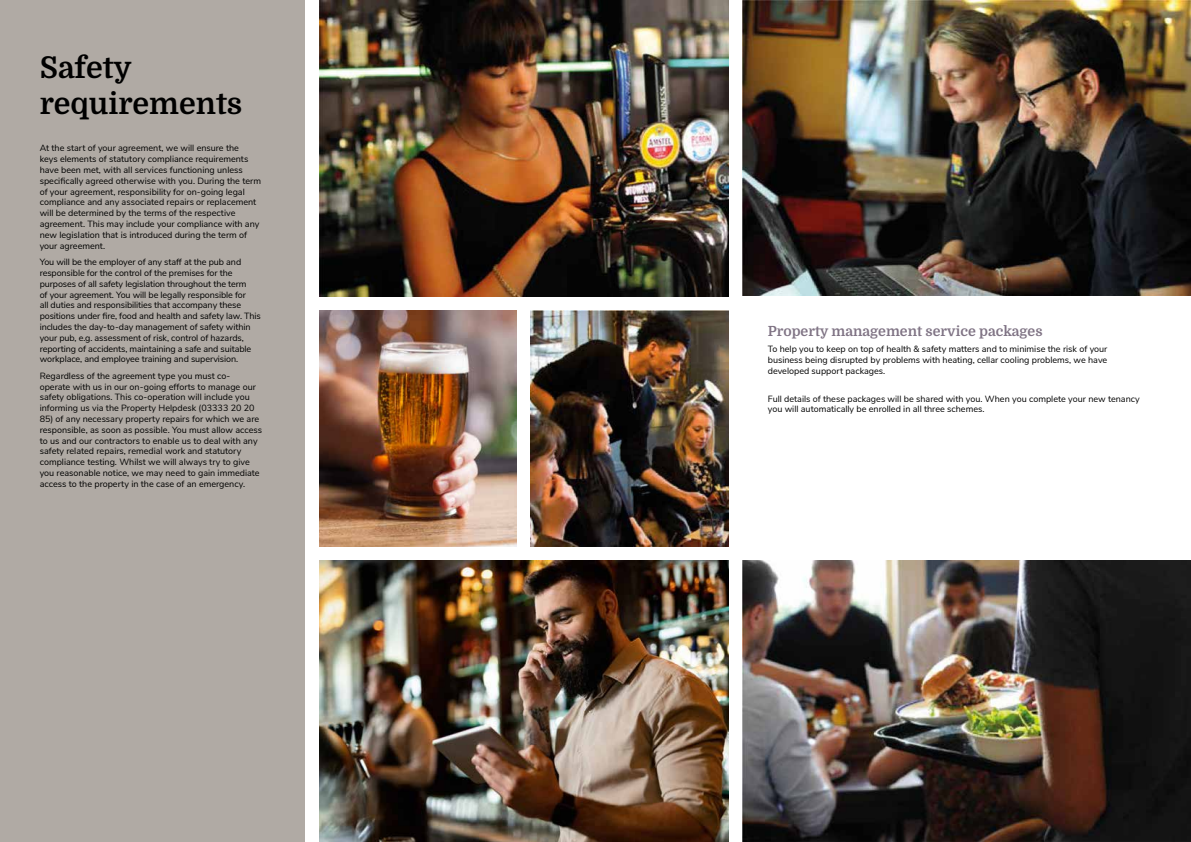
<style>
.page{position:relative;width:1191px;height:842px;background:#fff}
.page>*{position:absolute;margin:0;border:0;box-sizing:border-box;transform-origin:0 0}
.t1{font:30px/36px "Domine";color:#000}
.t2{font:14px "Domine";color:#7f7384}
.t3{font:9px/10.8px "Nunito Sans";color:#000}
</style>
<div class="page">
<div style="left:0;top:0;width:305px;height:842px;background:#b0aaa4"></div>
<img style="left:319px;top:0;width:409px;height:297px">
<img style="left:742px;top:0;width:449px;height:296px">
<img style="left:530px;top:311px;width:198px;height:235px">
<img style="left:319px;top:311px;width:197px;height:235px">
<img style="left:742px;top:560px;width:449px;height:282px">
<img style="left:319px;top:560px;width:409px;height:282px">
<h1 class="t1" style="left:40px;top:50px;width:204px">Safety requirements</h1>
<p class="t3" style="left:40px;top:142px;width:223px">At the start of your agreement, we will ensure the<br>keys elements of statutory compliance requirements have been met, with all services functioning unless specifically agreed otherwise with you. During the term of your agreement, responsibility for on-going legal compliance and any associated repairs or replacement will be determined by the terms of the respective agreement. This may include your compliance with any new legislation that is introduced during the term of your agreement.</p>
<p class="t3" style="left:40px;top:256px;width:223px">You will be the employer of any staff at the pub and responsible for the control of the premises for the purposes of all safety legislation throughout the term<br>of your agreement. You will be legally responsible for<br>all duties and responsibilities that accompany these positions under fire, food and health and safety law. This includes the day-to-day management of safety within your pub, e.g. assessment of risk, control of hazards, reporting of accidents, maintaining a safe and suitable workplace, and employee training and supervision.</p>
<p class="t3" style="left:40px;top:370px;width:218px">Regardless of the agreement type you must co&shy;operate with us in our on-going efforts to manage our safety obligations. This co-operation will include you informing us via the Property Helpdesk (03333 20 20</p>
<p class="t3" style="left:40px;top:413px;width:224px">85) of any necessary property repairs for which we are responsible, as soon as possible. You must allow access to us and our contractors to enable us to deal with any safety related repairs, remedial work and statutory compliance testing. Whilst we will always try to give you reasonable notice, we may need to gain immediate access to the property in the case of an emergency.</p>
<h2 class="t2" style="left:767px;top:323px;width:276px">Property management service packages</h2>
<p class="t3" style="left:767px;top:343px;width:341px;text-align:justify">To help you to keep on top of health &amp; safety matters and to minimise the risk of your business being disrupted by problems with heating, cellar cooling problems, we have developed support packages.</p>
<p class="t3" style="left:767px;top:393px;width:373px">Full details of these packages will be shared with you. When you complete your new tenancy you will automatically be enrolled in all three schemes.</p>
</div>
